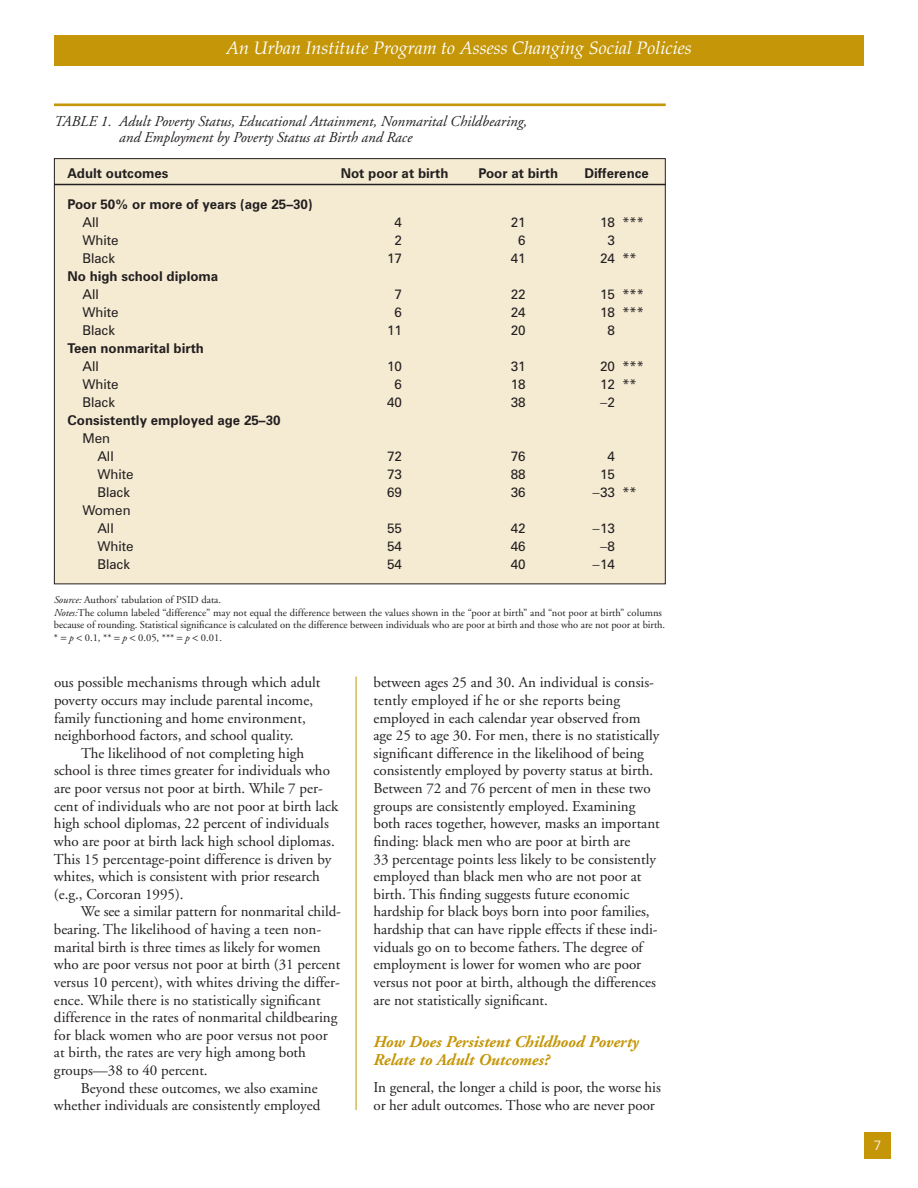
<style>
.page{position:relative;width:918px;height:1188px;background:#fff}
.page>*{position:absolute;margin:0;border:0;box-sizing:border-box;transform-origin:0 0}
.t1{font:italic 18px "Palatino";color:#fff}
.t2{font:italic 700 16.5px/18px "Adobe Garamond";color:#c49608}
.t3{font:15px/17.7px "Adobe Garamond";color:#231f20}
.t4{font:italic 15px/16.5px "Adobe Garamond";color:#231f20}
.t5{font:13.5px/18px "Zurich BT";color:#231f20;text-align:right}
.t6{font:700 13.5px "Zurich BT";color:#231f20}
.t7{font:300 13.5px "Univers";color:#fff}
.t8{font:10.5px/12.6px "Adobe Garamond";color:#231f20}
.s1{font-style:italic}
</style>
<div class="page">
<div style="left:54px;top:35px;width:810px;height:30px;background:#c49608"></div>
<div style="left:864px;top:1132px;width:27px;height:28px;background:#c49608"></div>
<hr style="left:356px;top:677px;width:1px;height:433px;background:#c49608">
<div style="left:54px;top:159px;width:611px;height:425px;background:#f5ebd3"></div>
<hr style="left:54px;top:184px;width:612px;height:1px;background:#231f20">
<hr style="left:54px;top:104px;width:612px;height:2px;background:#c49608">
<p class="t1" style="left:226px;top:41px;width:467px">An Urban Institute Program to Assess Changing Social Policies</p>
<p class="t4" style="left:119px;top:114px;width:409px;text-indent:-65px">TABLE 1. Adult Poverty Status, Educational Attainment, Nonmarital Childbearing, and Employment by Poverty Status at Birth and Race</p>
<p class="t6" style="left:68px;top:168px;width:103px">Adult outcomes</p>
<p class="t6" style="left:341px;top:168px;width:109px">Not poor at birth</p>
<p class="t6" style="left:479px;top:168px;width:81px">Poor at birth</p>
<p class="t6" style="left:584px;top:168px;width:66px">Difference</p>
<p class="t6" style="left:68px;top:199px;width:246px">Poor 50% or more of years (age 25–30)</p>
<p class="t5" style="left:82px;top:215px;width:18px">All</p>
<p class="t5" style="left:395px;top:215px;width:9px">4</p>
<p class="t5" style="left:511px;top:215px;width:16px">21</p>
<p class="t5" style="left:600px;top:215px;width:45px">18 ***</p>
<p class="t5" style="left:82px;top:233px;width:38px">White</p>
<p class="t5" style="left:395px;top:233px;width:9px">2</p>
<p class="t5" style="left:518px;top:233px;width:9px">6</p>
<p class="t5" style="left:608px;top:233px;width:9px">3</p>
<p class="t5" style="left:82px;top:251px;width:34px">Black</p>
<p class="t5" style="left:387px;top:251px;width:16px">17</p>
<p class="t5" style="left:511px;top:251px;width:16px">41</p>
<p class="t5" style="left:600px;top:251px;width:38px">24 **</p>
<p class="t6" style="left:68px;top:271px;width:152px">No high school diploma</p>
<p class="t5" style="left:82px;top:287px;width:18px">All</p>
<p class="t5" style="left:395px;top:287px;width:9px">7</p>
<p class="t5" style="left:511px;top:287px;width:16px">22</p>
<p class="t5" style="left:600px;top:287px;width:45px">15 ***</p>
<p class="t5" style="left:82px;top:305px;width:38px">White</p>
<p class="t5" style="left:395px;top:305px;width:9px">6</p>
<p class="t5" style="left:511px;top:305px;width:16px">24</p>
<p class="t5" style="left:600px;top:305px;width:45px">18 ***</p>
<p class="t5" style="left:82px;top:323px;width:34px">Black</p>
<p class="t5" style="left:387px;top:323px;width:16px">11</p>
<p class="t5" style="left:511px;top:323px;width:16px">20</p>
<p class="t5" style="left:608px;top:323px;width:9px">8</p>
<p class="t6" style="left:68px;top:343px;width:138px">Teen nonmarital birth</p>
<p class="t5" style="left:82px;top:359px;width:18px">All</p>
<p class="t5" style="left:387px;top:359px;width:16px">10</p>
<p class="t5" style="left:511px;top:359px;width:16px">31</p>
<p class="t5" style="left:600px;top:359px;width:45px">20 ***</p>
<p class="t5" style="left:82px;top:377px;width:38px">White</p>
<p class="t5" style="left:395px;top:377px;width:9px">6</p>
<p class="t5" style="left:511px;top:377px;width:16px">18</p>
<p class="t5" style="left:600px;top:377px;width:38px">12 **</p>
<p class="t5" style="left:82px;top:395px;width:34px">Black</p>
<p class="t5" style="left:387px;top:395px;width:16px">40</p>
<p class="t5" style="left:511px;top:395px;width:16px">38</p>
<p class="t5" style="left:600px;top:395px;width:16px">−2</p>
<p class="t6" style="left:68px;top:415px;width:215px">Consistently employed age 25–30</p>
<p class="t5" style="left:82px;top:431px;width:33px">Men<br>All</p>
<p class="t5" style="left:387px;top:449px;width:16px">72</p>
<p class="t5" style="left:511px;top:449px;width:16px">76</p>
<p class="t5" style="left:607px;top:449px;width:9px">4</p>
<p class="t5" style="left:97px;top:467px;width:38px">White</p>
<p class="t5" style="left:387px;top:467px;width:16px">73</p>
<p class="t5" style="left:511px;top:467px;width:16px">88</p>
<p class="t5" style="left:600px;top:467px;width:16px">15</p>
<p class="t5" style="left:97px;top:485px;width:34px">Black</p>
<p class="t5" style="left:387px;top:485px;width:16px">69</p>
<p class="t5" style="left:511px;top:485px;width:16px">36</p>
<p class="t5" style="left:593px;top:485px;width:46px">−33 **</p>
<p class="t5" style="left:82px;top:503px;width:50px;text-align:center">Women<br>All</p>
<p class="t5" style="left:387px;top:521px;width:16px">55</p>
<p class="t5" style="left:511px;top:521px;width:16px">42</p>
<p class="t5" style="left:593px;top:521px;width:24px">−13</p>
<p class="t5" style="left:97px;top:539px;width:38px">White</p>
<p class="t5" style="left:387px;top:539px;width:16px">54</p>
<p class="t5" style="left:511px;top:539px;width:16px">46</p>
<p class="t5" style="left:600px;top:539px;width:16px">−8</p>
<p class="t5" style="left:97px;top:557px;width:34px">Black</p>
<p class="t5" style="left:387px;top:557px;width:16px">54</p>
<p class="t5" style="left:511px;top:557px;width:16px">40</p>
<p class="t5" style="left:593px;top:557px;width:24px">−14</p>
<p class="t8" style="left:54px;top:594px;width:613px"><span class="s1">Source:</span> Authors’ tabulation of PSID data.<br><span class="s1">Notes:</span>The column labeled “difference” may not equal the difference between the values shown in the “poor at birth” and “not poor at birth” columns because of rounding. Statistical significance is calculated on the difference between individuals who are poor at birth and those who are not poor at birth. * <span class="s1">p</span> 0.1, ** <span class="s1">p</span> 0.05, *** <span class="s1">p</span> 0.01.</p>
<p class="t3" style="left:54px;top:675px;width:268px">ous possible mechanisms through which adult poverty occurs may include parental income, family functioning and home environment, neighborhood factors, and school quality.</p>
<p class="t3" style="left:54px;top:746px;width:286px;text-indent:27px">The likelihood of not completing high school is three times greater for individuals who are poor versus not poor at birth. While 7 per&shy;cent of individuals who are not poor at birth lack high school diplomas, 22 percent of individuals who are poor at birth lack high school diplomas.<br>This 15 percentage-point difference is driven by whites, which is consistent with prior research (e.g., Corcoran 1995).</p>
<p class="t3" style="left:81px;top:904px;width:261px">We see a similar pattern for nonmarital child-</p>
<p class="t3" style="left:54px;top:922px;width:269px">bearing. The likelihood of having a teen non-</p>
<p class="t3" style="left:54px;top:939px;width:268px">marital birth is three times as likely for women</p>
<p class="t3" style="left:54px;top:957px;width:288px">who are poor versus not poor at birth (31 percent</p>
<p class="t3" style="left:54px;top:975px;width:287px">versus 10 percent), with whites driving the differ-</p>
<p class="t3" style="left:54px;top:992px;width:268px">ence. While there is no statistically significant</p>
<p class="t3" style="left:54px;top:1010px;width:285px">difference in the rates of nonmarital childbearing</p>
<p class="t3" style="left:54px;top:1028px;width:275px">for black women who are poor versus not poor</p>
<p class="t3" style="left:54px;top:1045px;width:253px">at birth, the rates are very high among both</p>
<p class="t3" style="left:54px;top:1063px;width:155px">groups—38 to 40 percent.</p>
<p class="t3" style="left:81px;top:1080px;width:238px">Beyond these outcomes, we also examine</p>
<p class="t3" style="left:54px;top:1098px;width:268px">whether individuals are consistently employed</p>
<p class="t3" style="left:374px;top:675px;width:288px">between ages 25 and 30. An individual is consis&shy;tently employed if he or she reports being employed in each calendar year observed from age 25 to age 30. For men, there is no statistically significant difference in the likelihood of being consistently employed by poverty status at birth.<br>Between 72 and 76 percent of men in these two groups are consistently employed. Examining both races together, however, masks an important finding: black men who are poor at birth are<br>33 percentage points less likely to be consistently employed than black men who are not poor at birth. This finding suggests future economic hardship for black boys born into poor families, hardship that can have ripple effects if these indi&shy;viduals go on to become fathers. The degree of employment is lower for women who are poor versus not poor at birth, although the differences are not statistically significant.</p>
<p class="t2" style="left:374px;top:1034px;width:267px">How Does Persistent Childhood Poverty<br>Relate to Adult Outcomes?</p>
<p class="t3" style="left:374px;top:1080px;width:289px">In general, the longer a child is poor, the worse his or her adult outcomes. Those who are never poor</p>
<p class="t7" style="left:874px;top:1140px;width:9px">7</p>
</div>
